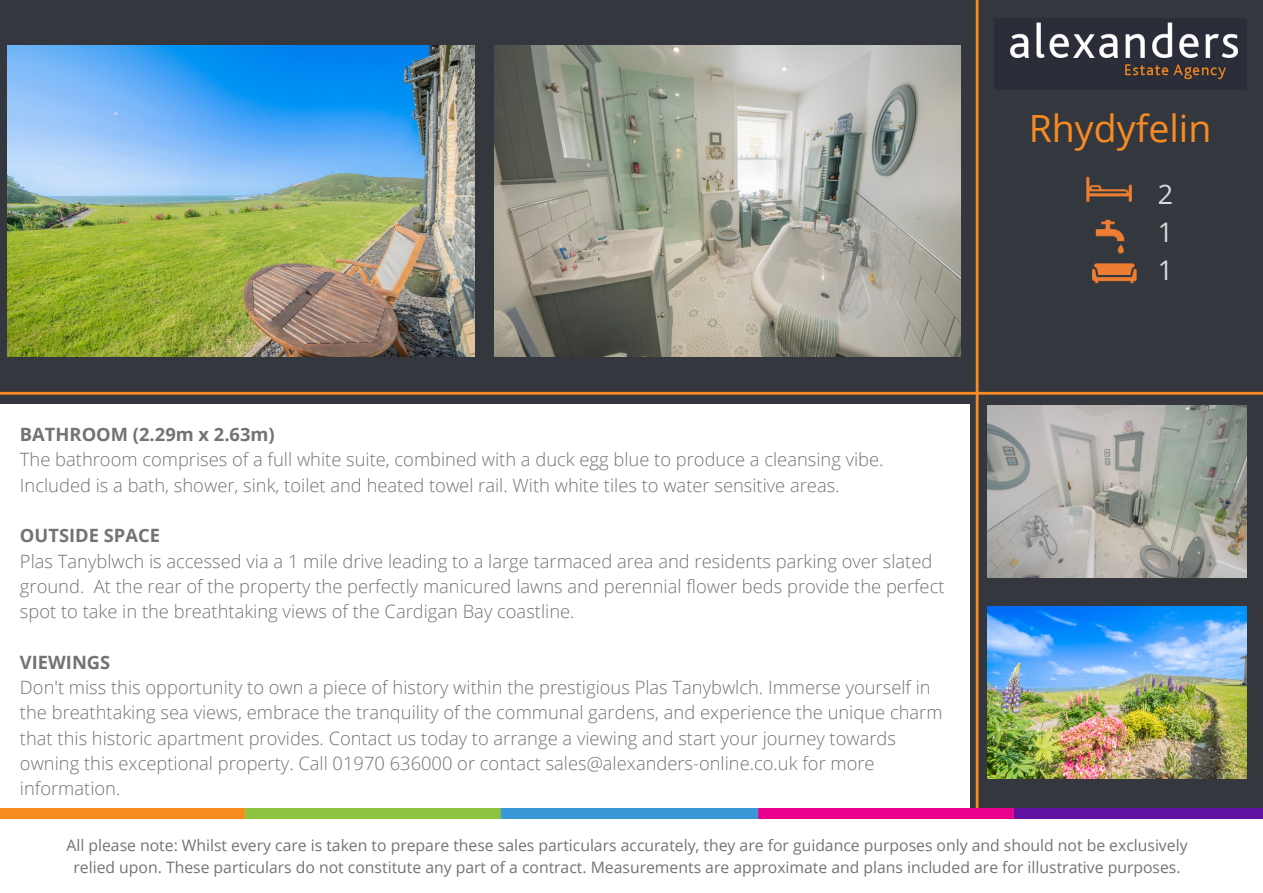
<style>
.page{position:relative;width:1263px;height:893px;background:#fff}
.page>*{position:absolute;margin:0;border:0;box-sizing:border-box;transform-origin:0 0}
.t1{font:37.5px "Open Sans";color:#f78b21}
.t2{font:27px "Open Sans";color:#d9d9d9}
.t3{font:300 18.3px/25.3px "Open Sans";color:#737373}
.t4{font:700 18.3px "Open Sans";color:#737373}
.t5{font:15.75px/21.9px "Open Sans";color:#737373;text-align:center}
</style>
<div class="page">
<div style="left:0;top:0;width:976px;height:404px;background:#34383e"></div>
<div style="left:970px;top:0;width:293px;height:808px;background:#34383e"></div>
<img style="left:994px;top:19px;width:252px;height:70px">
<img style="left:0;top:808px;width:1263px;height:10px">
<hr style="left:0;top:392px;width:1263px;height:3px;background:#f78b21">
<hr style="left:976px;top:0;width:2px;height:808px;background:#f78b21">
<img style="left:495px;top:46px;width:466px;height:311px">
<img style="left:8px;top:46px;width:466px;height:311px">
<img style="left:988px;top:406px;width:258px;height:172px">
<img style="left:988px;top:606px;width:258px;height:172px">
<img style="left:1086px;top:176px;width:51px;height:108px">
<p class="t4" style="left:20px;top:421px;width:256px">BATHROOM (2.29m x 2.63m)</p>
<p class="t3" style="left:20px;top:446px;width:865px">The bathroom comprises of a full white suite, combined with a duck egg blue to produce a cleansing vibe.<br>Included is a bath, shower, sink, toilet and heated towel rail. With white tiles to water sensitive areas.</p>
<p class="t4" style="left:20px;top:523px;width:142px">OUTSIDE SPACE</p>
<p class="t3" style="left:20px;top:548px;width:926px">Plas Tanyblwch is accessed via a 1 mile drive leading to a large tarmaced area and residents parking over slated ground. At the rear of the property the perfectly manicured lawns and perennial flower beds provide the perfect spot to take in the breathtaking views of the Cardigan Bay coastline.</p>
<p class="t4" style="left:20px;top:649px;width:92px">VIEWINGS</p>
<p class="t3" style="left:20px;top:674px;width:924px">Don't miss this opportunity to own a piece of history within the prestigious Plas Tanybwlch. Immerse yourself in the breathtaking sea views, embrace the tranquility of the communal gardens, and experience the unique charm that this historic apartment provides. Contact us today to arrange a viewing and start your journey towards owning this exceptional property. Call 01970 636000 or contact sales@alexanders-online.co.uk for more information.</p>
<p class="t1" style="left:1029px;top:102px;width:184px">Rhydyfelin</p>
<p class="t2" style="left:1158px;top:175px;width:17px">2</p>
<p class="t2" style="left:1158px;top:213px;width:17px">1</p>
<p class="t2" style="left:1158px;top:251px;width:17px">1</p>
<p class="t5" style="left:66px;top:834px;width:1122px">All please note: Whilst every care is taken to prepare these sales particulars accurately, they are for guidance purposes only and should not be exclusively relied upon. These particulars do not constitute any part of a contract. Measurements are approximate and plans included are for illustrative purposes.</p>
</div>
